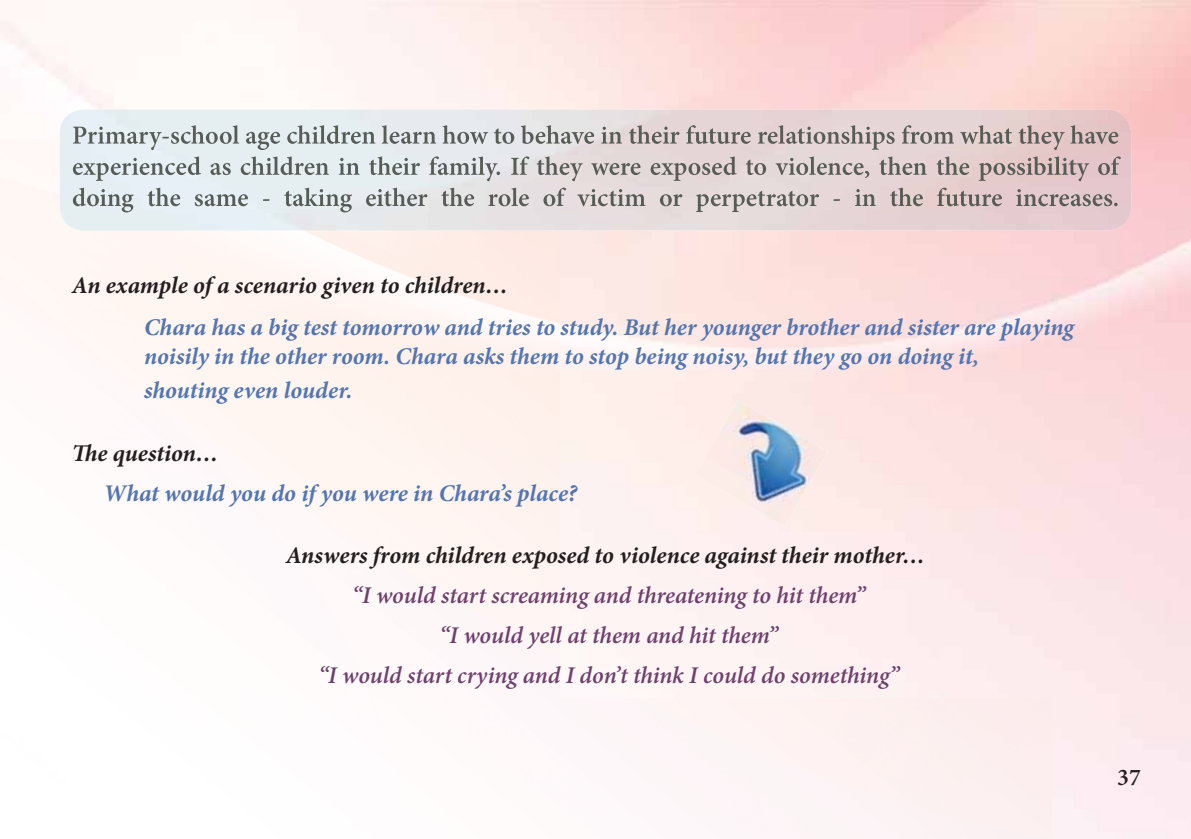
<style>
.page{position:relative;width:1191px;height:839px;background:#fff}
.page>*{position:absolute;margin:0;border:0;box-sizing:border-box;transform-origin:0 0}
.t1{font:italic 700 24px/28.8px "Minion Pro";color:#5475b0}
.t2{font:italic 600 24px/40px "Minion Pro";letter-spacing:-.005em;color:#6d416c;text-align:center}
.t3{font:italic 700 24px "Minion Pro";color:#231f20}
.t4{font:600 24px "Minion Pro";color:#231f20}
</style>
<div class="page">
<img style="left:694px;top:400px;width:133px;height:126px">
<img style="left:73px;top:125px;width:1046px;height:25px">
<img style="left:73px;top:127px;width:106px;height:23px">
<img style="left:73px;top:156px;width:1048px;height:25px">
<img style="left:73px;top:158px;width:113px;height:23px">
<img style="left:203px;top:188px;width:914px;height:24px">
<img style="left:73px;top:188px;width:130px;height:24px">
<p class="t3" style="left:72px;top:276px;width:437px">An example of a scenario given to children…</p>
<p class="t1" style="left:144px;top:315px;width:931px">Chara has a big test tomorrow and tries to study. But her younger brother and sister are playing noisily in the other room. Chara asks them to stop being noisy, but they go on doing it,</p>
<p class="t1" style="left:144px;top:378px;width:210px">shouting even louder.</p>
<p class="t3" style="left:72px;top:444px;width:148px">The question…</p>
<p class="t1" style="left:103px;top:481px;width:475px">What would you do if you were in Chara’s place?</p>
<p class="t3" style="left:286px;top:546px;width:641px">Answers from children exposed to violence against their mother…</p>
<p class="t2" style="left:318px;top:578px;width:583px">“I would start screaming and threatening to hit them”<br>“I would yell at them and hit them”<br>“I would start crying and I don’t think I could do something”</p>
<p class="t4" style="left:1117px;top:767px;width:25px">37</p>
</div>
